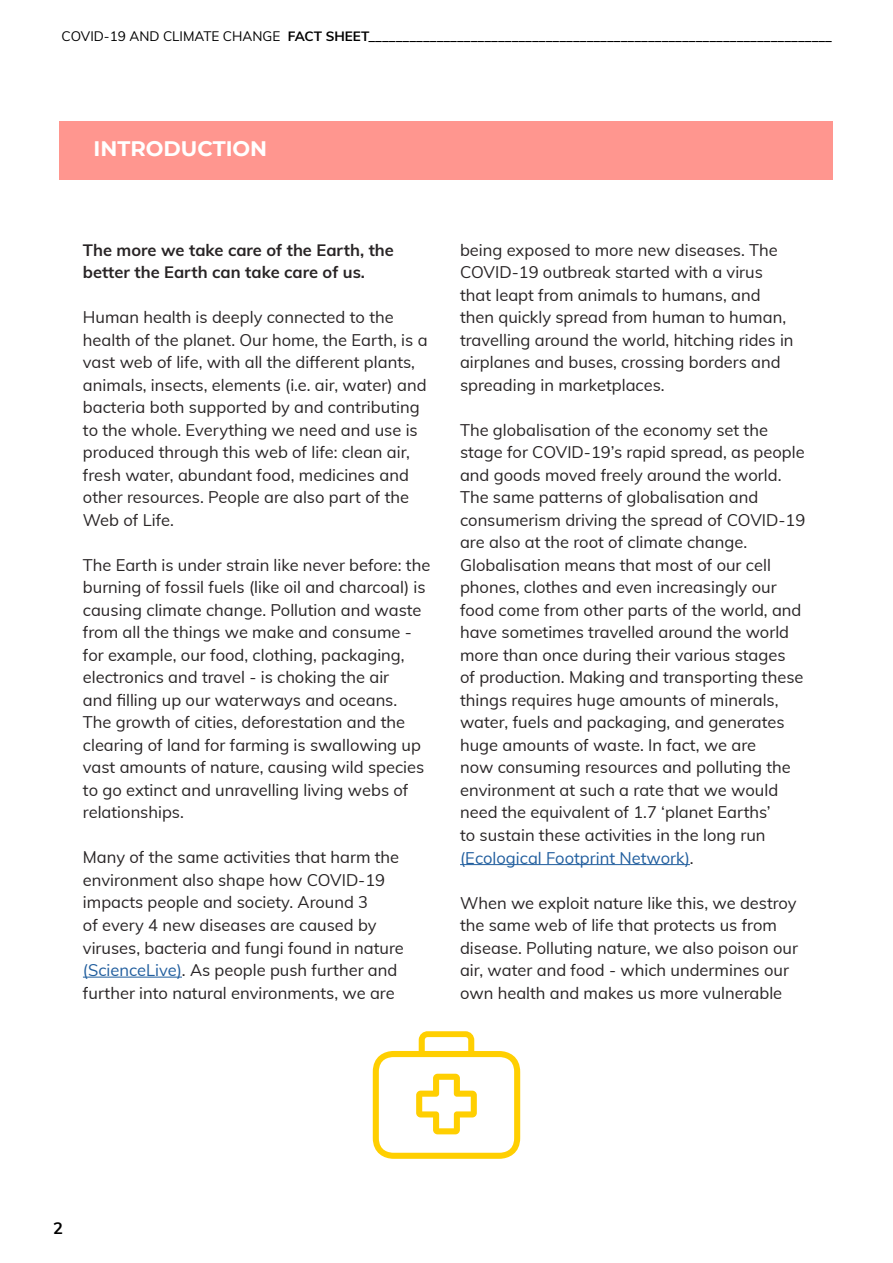
<style>
.page{position:relative;width:893px;height:1263px;background:#fff}
.page>*{position:absolute;margin:0;border:0;box-sizing:border-box;transform-origin:0 0}
.t1{font:700 21px "Montserrat";color:#fff}
.t2{font:16.5px/22.5px "Muli";color:#282425}
.t3{font:700 16.5px/22.5px "Muli";color:#282425}
.t4{font:700 16.5px "Muli";color:#000}
.t5{font:700 13.5px "Muli";color:#000}
.s1{font-weight:400}
.s2{color:#215e9e}
</style>
<div class="page">
<div style="left:60px;top:121px;width:773px;height:58px;background:#ff968f"></div>
<hr style="left:83px;top:977px;width:99px;height:1px;background:#215e9e">
<hr style="left:460px;top:864px;width:230px;height:1px;background:#215e9e">
<svg style="left:373px;top:1031px;width:147px;height:128px"></svg>
<p class="t5" style="left:62px;top:26px;width:772px"><span class="s1">COVID-19 AND CLIMATE CHANGE</span> FACT SHEET____________________________________________________________________</p>
<p class="t1" style="left:94px;top:133px;width:175px">INTRODUCTION</p>
<p class="t3" style="left:83px;top:238px;width:312px">The more we take care of the Earth, the better the Earth can take care of us.</p>
<p class="t2" style="left:83px;top:305px;width:346px">Human health is deeply connected to the health of the planet. Our home, the Earth, is a vast web of life, with all the different plants, animals, insects, elements (i.e. air, water) and bacteria both supported by and contributing to the whole. Everything we need and use is produced through this web of life: clean air, fresh water, abundant food, medicines and other resources. People are also part of the Web of Life.</p>
<p class="t2" style="left:83px;top:553px;width:349px">The Earth is under strain like never before: the burning of fossil fuels (like oil and charcoal) is causing climate change. Pollution and waste from all the things we make and consume - for example, our food, clothing, packaging, electronics and travel - is choking the air<br>and filling up our waterways and oceans.<br>The growth of cities, deforestation and the clearing of land for farming is swallowing up vast amounts of nature, causing wild species to go extinct and unravelling living webs of relationships.</p>
<p class="t2" style="left:83px;top:845px;width:322px">Many of the same activities that harm the environment also shape how COVID-19 impacts people and society. Around 3<br>of every 4 new diseases are caused by viruses, bacteria and fungi found in nature <span class="s2">(ScienceLive)</span>. As people push further and further into natural environments, we are</p>
<p class="t2" style="left:460px;top:238px;width:335px">being exposed to more new diseases. The COVID-19 outbreak started with a virus that leapt from animals to humans, and then quickly spread from human to human, travelling around the world, hitching rides in airplanes and buses, crossing borders and spreading in marketplaces.</p>
<p class="t2" style="left:460px;top:418px;width:347px">The globalisation of the economy set the stage for COVID-19’s rapid spread, as people and goods moved freely around the world.<br>The same patterns of globalisation and consumerism driving the spread of COVID-19 are also at the root of climate change.<br>Globalisation means that most of our cell phones, clothes and even increasingly our food come from other parts of the world, and have sometimes travelled around the world more than once during their various stages<br>of production. Making and transporting these things requires huge amounts of minerals, water, fuels and packaging, and generates huge amounts of waste. In fact, we are<br>now consuming resources and polluting the environment at such a rate that we would need the equivalent of 1.7 ‘planet Earths’<br>to sustain these activities in the long run <span class="s2">(Ecological Footprint Network)</span>.</p>
<p class="t2" style="left:460px;top:890px;width:339px">When we exploit nature like this, we destroy the same web of life that protects us from disease. Polluting nature, we also poison our air, water and food - which undermines our own health and makes us more vulnerable</p>
<p class="t4" style="left:53px;top:1216px;width:11px">2</p>
</div>
